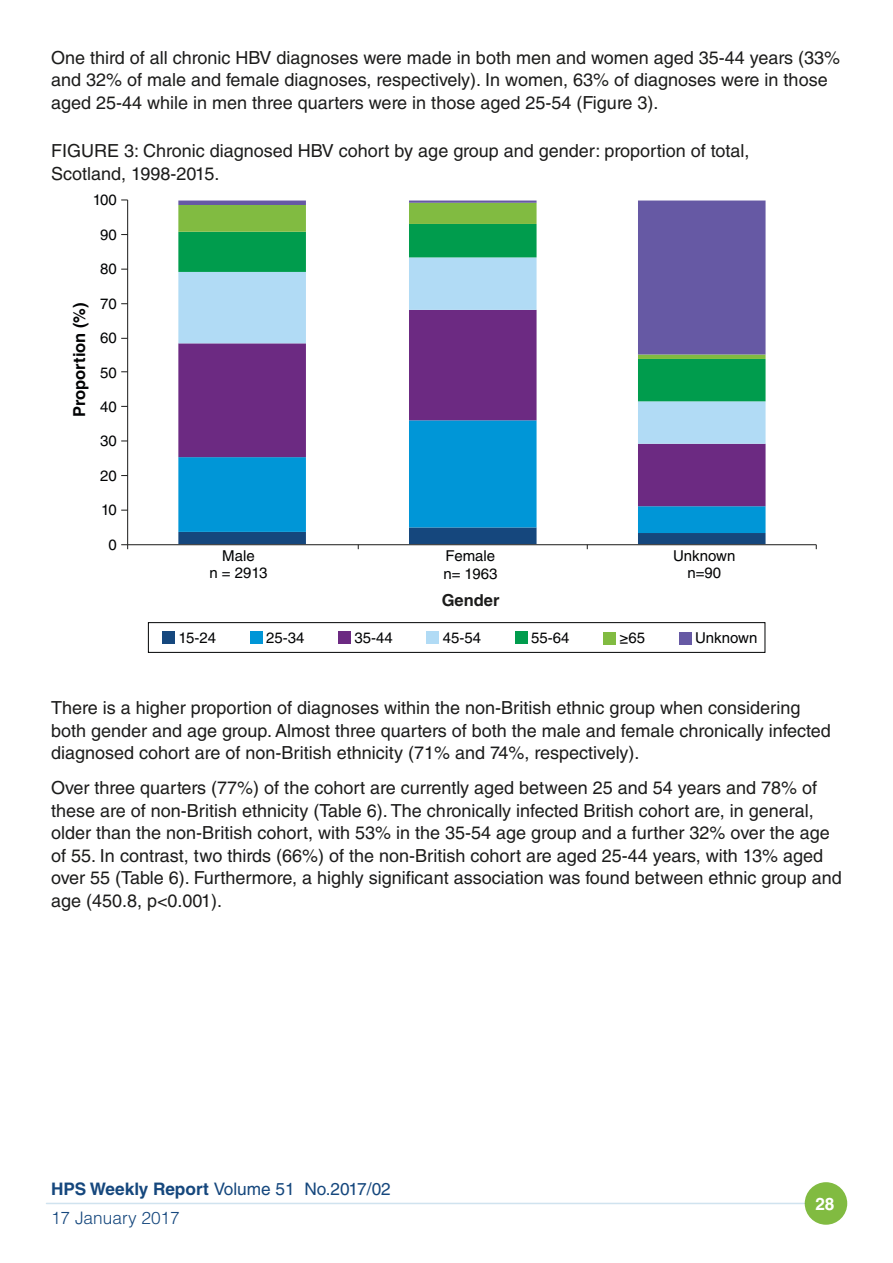
<style>
.page{position:relative;width:893px;height:1263px;background:#fff}
.page>*{position:absolute;margin:0;border:0;box-sizing:border-box;transform-origin:0 0}
.Body_-_body{font:18px/22.5px "Helvetica LT Std";color:#1c1c1b}
.t1{font:17.25px/29.2px "Helvetica LT Std";color:#15477d}
.t2{font:700 17.25px "Helvetica LT Std";color:#fff}
.t3{font:700 16.5px "Helvetica LT Std";color:#020304}
.t4{font:700 16.5px "Helvetica LT Std";color:#1c1c1b}
.t5{font:15px "Helvetica LT Std";color:#020304}
.s1{font-weight:700}
.s2{font-weight:300}
</style>
<div class="page">
<hr style="left:46px;top:1203px;width:759px;height:1px;background:#d0e3ef">
<div style="left:805px;top:1182px;width:42px;height:43px;background:#81bb41;border-radius:50%"></div>
<svg style="left:178px;top:506px;width:587px;height:21px;fill:#0096d7"></svg>
<svg style="left:178px;top:444px;width:587px;height:62px"></svg>
<svg style="left:178px;top:401px;width:587px;height:43px"></svg>
<svg style="left:178px;top:359px;width:587px;height:42px"></svg>
<svg style="left:178px;top:354px;width:587px;height:5px"></svg>
<svg style="left:178px;top:201px;width:587px;height:153px"></svg>
<hr style="left:127px;top:200px;width:1px;height:345px;background:#1c1c1b">
<hr style="left:128px;top:544px;width:688px;height:1px;background:#1c1c1b">
<svg style="left:178px;top:527px;width:587px;height:22px"></svg>
<svg style="left:121px;top:544px;width:7px;height:5px"></svg>
<div style="left:679px;top:632px;width:13px;height:12px;background:#6659a4"></div>
<div style="left:603px;top:632px;width:13px;height:12px;background:#81bb41"></div>
<div style="left:515px;top:631px;width:13px;height:13px;background:#009c4d"></div>
<div style="left:427px;top:631px;width:12px;height:13px;background:#b1dbf5"></div>
<div style="left:338px;top:631px;width:13px;height:13px;background:#6c2a82"></div>
<div style="left:250px;top:631px;width:13px;height:13px;background:#0096d7"></div>
<div style="left:162px;top:631px;width:13px;height:12px;background:#15477d"></div>
<div style="left:148px;top:622px;width:617px;height:30px;border:1px solid #020304"></div>
<p class="Body_-_body" style="left:51px;top:46px;width:791px">One third of all chronic HBV diagnoses were made in both men and women aged 35-44 years (33% and 32% of male and female diagnoses, respectively). In women, 63% of diagnoses were in those aged 25-44 while in men three quarters were in those aged 25-54 (Figure 3).</p>
<p class="Body_-_body" style="left:51px;top:140px;width:700px">FIGURE 3: Chronic diagnosed HBV cohort by age group and gender: proportion of total,<br>Scotland, 1998-2015.</p>
<p class="t5" style="left:93px;top:191px;width:26px">100</p>
<p class="t5" style="left:100px;top:226px;width:18px">90</p>
<p class="t3" style="left:69px;top:417px;width:116px;rotate:-90deg">Proportion (%)</p>
<p class="t5" style="left:100px;top:260px;width:18px">80</p>
<p class="t5" style="left:100px;top:295px;width:18px">70</p>
<p class="t5" style="left:100px;top:329px;width:18px">60</p>
<p class="t5" style="left:100px;top:364px;width:18px">50</p>
<p class="t5" style="left:100px;top:398px;width:18px">40</p>
<p class="t5" style="left:100px;top:432px;width:18px">30</p>
<p class="t5" style="left:100px;top:467px;width:18px">20</p>
<p class="t5" style="left:101px;top:501px;width:17px">10</p>
<p class="t5" style="left:109px;top:536px;width:10px">0</p>
<p class="t5" style="left:222px;top:547px;width:34px">Male</p>
<p class="t5" style="left:446px;top:547px;width:51px">Female</p>
<p class="t5" style="left:673px;top:547px;width:64px">Unknown</p>
<p class="t5" style="left:209px;top:564px;width:60px">n = 2913</p>
<p class="t5" style="left:443px;top:565px;width:56px">n= 1963</p>
<p class="t5" style="left:687px;top:564px;width:35px">n=90</p>
<p class="t4" style="left:442px;top:590px;width:59px">Gender</p>
<p class="t5" style="left:178px;top:629px;width:39px">15-24</p>
<p class="t5" style="left:266px;top:629px;width:40px">25-34</p>
<p class="t5" style="left:354px;top:629px;width:40px">35-44</p>
<p class="t5" style="left:443px;top:629px;width:40px">45-54</p>
<p class="t5" style="left:531px;top:629px;width:40px">55-64</p>
<p class="t5" style="left:619px;top:629px;width:27px">≥65</p>
<p class="t5" style="left:695px;top:629px;width:64px">Unknown</p>
<p class="Body_-_body" style="left:51px;top:696px;width:781px">There is a higher proportion of diagnoses within the non-British ethnic group when considering both gender and age group. Almost three quarters of both the male and female chronically infected diagnosed cohort are of non-British ethnicity (71% and 74%, respectively).</p>
<p class="Body_-_body" style="left:51px;top:777px;width:792px">Over three quarters (77%) of the cohort are currently aged between 25 and 54 years and 78% of these are of non-British ethnicity (Table 6). The chronically infected British cohort are, in general, older than the non-British cohort, with 53% in the 35-54 age group and a further 32% over the age of 55. In contrast, two thirds (66%) of the non-British cohort are aged 25-44 years, with 13% aged over 55 (Table 6). Furthermore, a highly significant association was found between ethnic group and age (450.8, p&lt;0.001).</p>
<p class="t1" style="left:51px;top:1174px;width:341px"><span class="s1">HPS Weekly Report</span> Volume 51 No.2017/02<br><span class="s2">17 January 2017</span></p>
<p class="t2" style="left:815px;top:1193px;width:21px">28</p>
</div>
